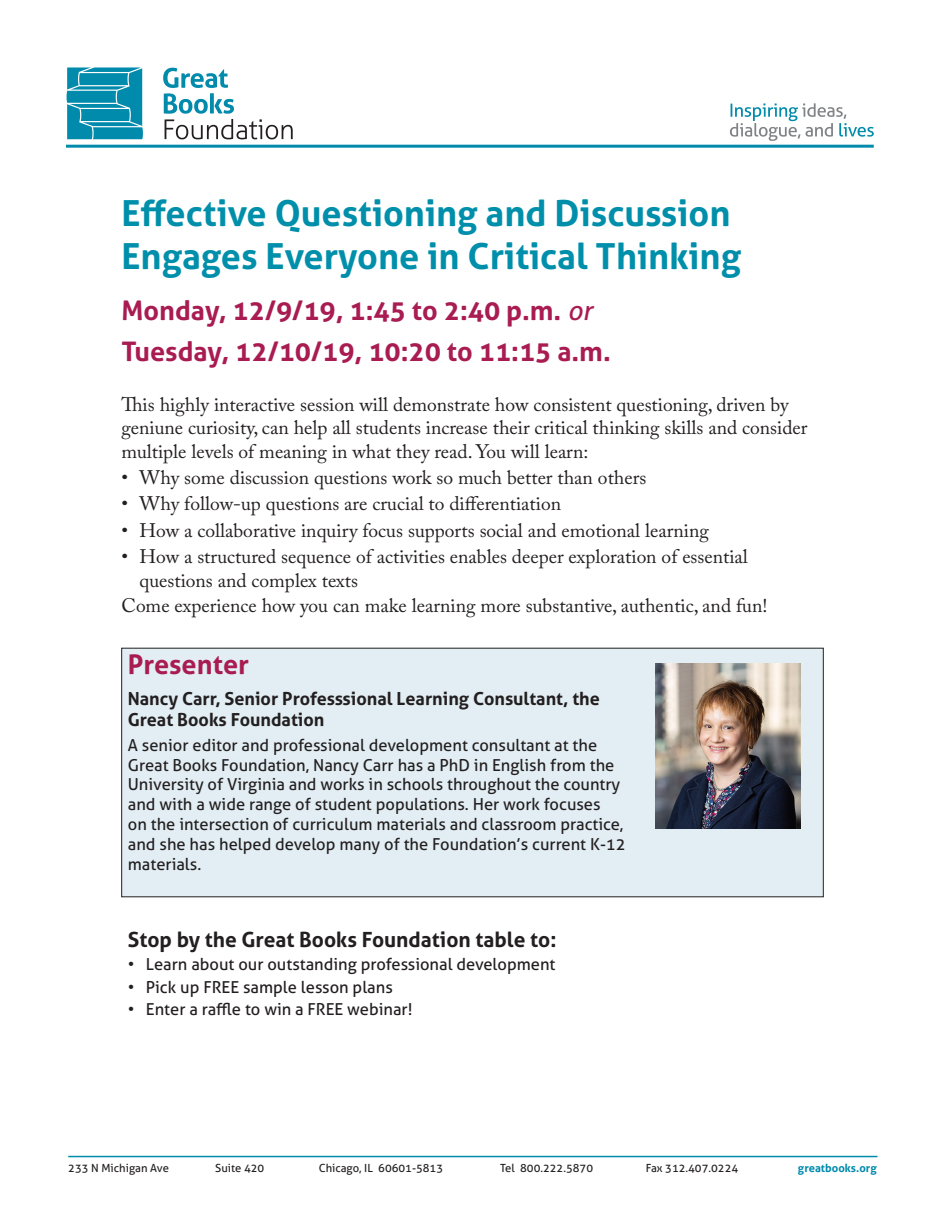
<style>
.page{position:relative;width:945px;height:1215px;background:#fff}
.page>*{position:absolute;margin:0;border:0;box-sizing:border-box;transform-origin:0 0}
.t1{font:700 36px/43.2px "Aller";color:#008faa}
.t2{font:700 27px "Aller";color:#a91c52}
.t3{font:700 21px "Aller";color:#231f20}
.t4{font:19.5px/23.4px "Adobe Caslon Pro";color:#231f20}
.t5{font:700 18px/21.6px "Aller";color:#231f20}
.t6{font:16.5px/19.8px "Aller";color:#231f20}
.t7{font:11.25px "Aller";color:#231f20}
.t8{font:700 11.25px "Aller";color:#008aac}
.s1{font-weight:400;font-style:italic}
</style>
<div class="page">
<svg style="left:163px;top:68px;width:130px;height:71px"></svg>
<svg style="left:67px;top:68px;width:76px;height:71px;background:#2098b6"></svg>
<hr style="left:66px;top:145px;width:808px;height:3px;background:#008aac">
<svg style="left:730px;top:103px;width:144px;height:38px"></svg>
<hr style="left:68px;top:1156px;width:810px;height:1px;background:#008aac">
<div style="left:122px;top:648px;width:701px;height:249px;background:#e2eef3"></div>
<img style="left:656px;top:663px;width:144px;height:165px">
<p class="t1" style="left:122px;top:191px;width:621px">Effective Questioning and Discussion<br>Engages Everyone in Critical Thinking</p>
<p class="t2" style="left:122px;top:293px;width:472px">Monday, 12/9/19, 1:45 to 2:40 p.m. <span class="s1">or</span></p>
<p class="t2" style="left:122px;top:335px;width:491px">Tuesday, 12/10/19, 10:20 to 11:15 a.m.</p>
<p class="t4" style="left:122px;top:392px;width:687px">This highly interactive session will demonstrate how consistent questioning, driven by geniune curiosity, can help all students increase their critical thinking skills and consider multiple levels of meaning in what they read. You will learn:</p>
<p class="t4" style="left:122px;top:466px;width:526px">• Why some discussion questions work so much better than others</p>
<p class="t4" style="left:122px;top:492px;width:441px">• Why follow-up questions are crucial to differentiation</p>
<p class="t4" style="left:122px;top:518px;width:589px">• How a collaborative inquiry focus supports social and emotional learning</p>
<p class="t4" style="left:140px;top:545px;width:610px;text-indent:-18px">• How a structured sequence of activities enables deeper exploration of essential questions and complex texts</p>
<p class="t4" style="left:122px;top:593px;width:647px">Come experience how you can make learning more substantive, authentic, and fun!</p>
<p class="t2" style="left:128px;top:648px;width:123px">Presenter</p>
<p class="t5" style="left:128px;top:688px;width:474px">Nancy Carr, Senior Professsional Learning Consultant, the<br>Great Books Foundation</p>
<p class="t6" style="left:128px;top:735px;width:499px">A senior editor and professional development consultant at the Great Books Foundation, Nancy Carr has a PhD in English from the University of Virginia and works in schools throughout the country and with a wide range of student populations. Her work focuses<br>on the intersection of curriculum materials and classroom practice, and she has helped develop many of the Foundation’s current K-12 materials.</p>
<p class="t3" style="left:128px;top:927px;width:430px">Stop by the Great Books Foundation table to:</p>
<p class="t6" style="left:128px;top:954px;width:429px">• Learn about our outstanding professional development</p>
<p class="t6" style="left:128px;top:977px;width:266px">• Pick up FREE sample lesson plans</p>
<p class="t6" style="left:128px;top:1000px;width:286px">• Enter a raffle to win a FREE webinar!</p>
<p class="t7" style="left:68px;top:1161px;width:102px">233 N Michigan Ave</p>
<p class="t7" style="left:215px;top:1161px;width:51px">Suite 420</p>
<p class="t7" style="left:319px;top:1161px;width:126px">Chicago, IL 60601-5813</p>
<p class="t7" style="left:500px;top:1161px;width:94px">Tel 800.222.5870</p>
<p class="t7" style="left:646px;top:1161px;width:94px">Fax 312.407.0224</p>
<p class="t8" style="left:798px;top:1161px;width:80px">greatbooks.org</p>
</div>
